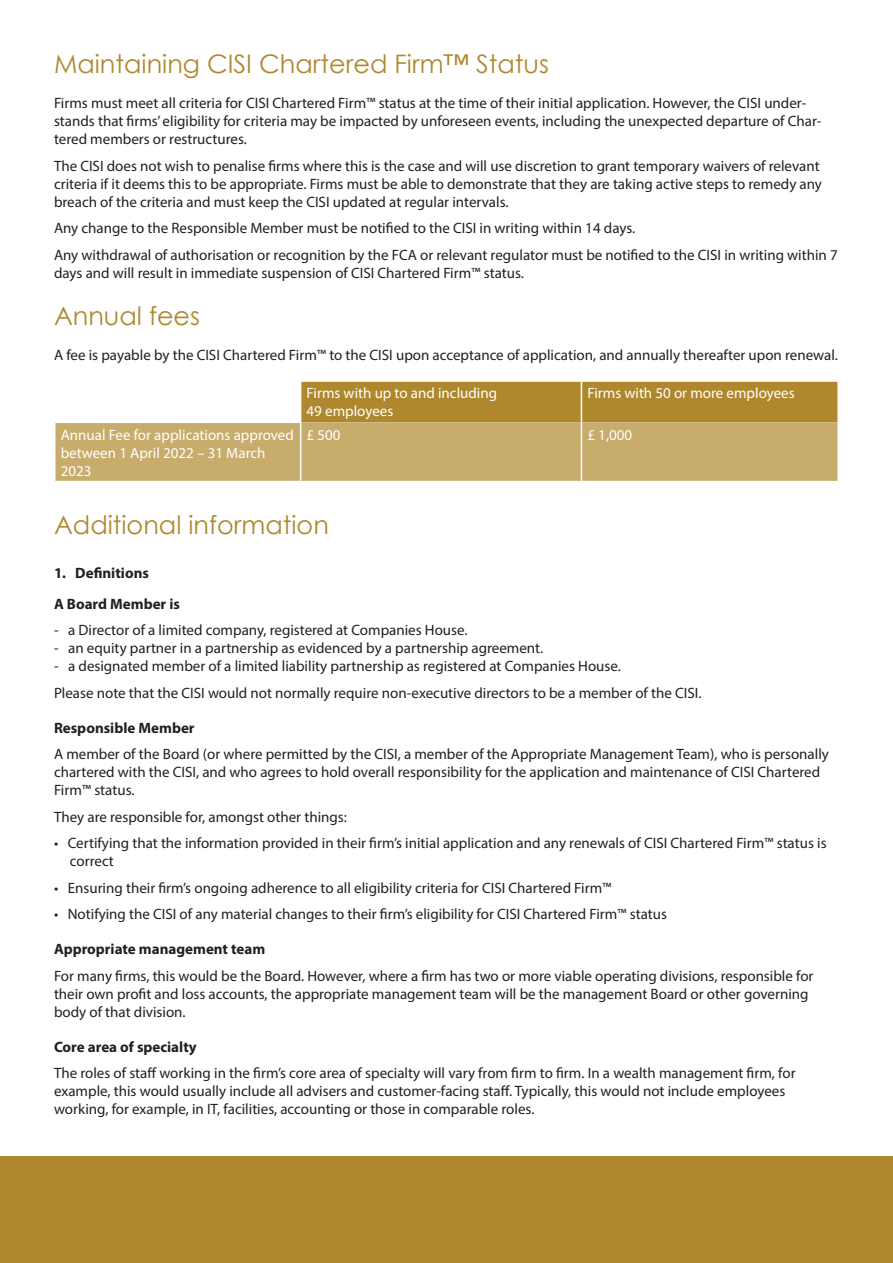
<style>
.page{position:relative;width:893px;height:1263px;background:#fff}
.page>*{position:absolute;margin:0;border:0;box-sizing:border-box;transform-origin:0 0}
.t1{font:25.5px "Century Gothic";color:#af882d}
.t2{font:15px/18px "Myriad Pro";color:#231f20}
.t3{font:15px/18px "Myriad Pro";color:#fff}
.t4{font:700 15px/30.8px "Myriad Pro";color:#231f20}
</style>
<div class="page">
<div style="left:301px;top:382px;width:536px;height:40px;background:#af882d"></div>
<div style="left:56px;top:422px;width:781px;height:59px;background:#c7ac6c"></div>
<hr style="left:581px;top:382px;width:1px;height:40px;background:#fff">
<hr style="left:581px;top:422px;width:1px;height:59px;background:#fff">
<hr style="left:54px;top:422px;width:247px;height:1px;background:#fff">
<hr style="left:300px;top:423px;width:1px;height:58px;background:#fff">
<div style="left:0;top:1156px;width:893px;height:107px;background:#af882d"></div>
<h1 class="t1" style="left:54px;top:46px;width:496px">Maintaining CISI Chartered Firm™ Status</h1>
<p class="t2" style="left:54px;top:94px;width:769px">Firms must meet all criteria for CISI Chartered Firm™ status at the time of their initial application. However, the CISI under&shy;stands that firms’ eligibility for criteria may be impacted by unforeseen events, including the unexpected departure of Char&shy;tered members or restructures.</p>
<p class="t2" style="left:54px;top:156px;width:769px">The CISI does not wish to penalise firms where this is the case and will use discretion to grant temporary waivers of relevant criteria if it deems this to be appropriate. Firms must be able to demonstrate that they are taking active steps to remedy any breach of the criteria and must keep the CISI updated at regular intervals.</p>
<p class="t2" style="left:54px;top:215px;width:785px;line-height:26.5px">Any change to the Responsible Member must be notified to the CISI in writing within 14 days.<br>Any withdrawal of authorisation or recognition by the FCA or relevant regulator must be notified to the CISI in writing within 7</p>
<p class="t2" style="left:54px;top:263px;width:471px">days and will result in immediate suspension of CISI Chartered Firm™ status.</p>
<h1 class="t1" style="left:54px;top:298px;width:148px">Annual fees</h1>
<p class="t2" style="left:54px;top:346px;width:785px">A fee is payable by the CISI Chartered Firm™ to the CISI upon acceptance of application, and annually thereafter upon renewal.</p>
<p class="t3" style="left:307px;top:384px;width:192px">Firms with up to and including<br>49 employees</p>
<p class="t3" style="left:587px;top:384px;width:209px">Firms with 50 or more employees</p>
<p class="t3" style="left:61px;top:425px;width:235px">Annual Fee for applications approved between 1 April 2022 – 31 March<br>2023</p>
<p class="t3" style="left:307px;top:425px;width:35px">£ 500</p>
<p class="t3" style="left:587px;top:425px;width:46px">£ 1,000</p>
<h1 class="t1" style="left:54px;top:506px;width:276px">Additional information</h1>
<p class="t4" style="left:54px;top:557px;width:127px">1. Definitions<br>A Board Member is</p>
<p class="t2" style="left:54px;top:621px;width:415px">- a Director of a limited company, registered at Companies House.</p>
<p class="t2" style="left:54px;top:639px;width:491px">- an equity partner in a partnership as evidenced by a partnership agreement.</p>
<p class="t2" style="left:54px;top:653px;width:649px;line-height:26.5px">- a designated member of a limited liability partnership as registered at Companies House.<br>Please note that the CISI would not normally require non-executive directors to be a member of the CISI.</p>
<p class="t4" style="left:54px;top:712px;width:142px">Responsible Member</p>
<p class="t2" style="left:54px;top:745px;width:776px">A member of the Board (or where permitted by the CISI, a member of the Appropriate Management Team), who is personally chartered with the CISI, and who agrees to hold overall responsibility for the application and maintenance of CISI Chartered<br>Firm™ status.</p>
<p class="t2" style="left:54px;top:807px;width:294px">They are responsible for, amongst other things:</p>
<p class="t2" style="left:70px;top:834px;width:758px;text-indent:-16px">• Certifying that the information provided in their firm’s initial application and any renewals of CISI Chartered Firm™ status is correct</p>
<p class="t2" style="left:54px;top:879px;width:559px">• Ensuring their firm’s ongoing adherence to all eligibility criteria for CISI Chartered Firm™</p>
<p class="t2" style="left:54px;top:905px;width:614px">• Notifying the CISI of any material changes to their firm’s eligibility for CISI Chartered Firm™ status</p>
<p class="t4" style="left:54px;top:933px;width:213px">Appropriate management team</p>
<p class="t2" style="left:54px;top:967px;width:761px">For many firms, this would be the Board. However, where a firm has two or more viable operating divisions, responsible for their own profit and loss accounts, the appropriate management team will be the management Board or other governing body of that division.</p>
<p class="t4" style="left:54px;top:1031px;width:144px">Core area of specialty</p>
<p class="t2" style="left:54px;top:1064px;width:743px">The roles of staff working in the firm’s core area of specialty will vary from firm to firm. In a wealth management firm, for example, this would usually include all advisers and customer-facing staff. Typically, this would not include employees working, for example, in IT, facilities, accounting or those in comparable roles.</p>
</div>
